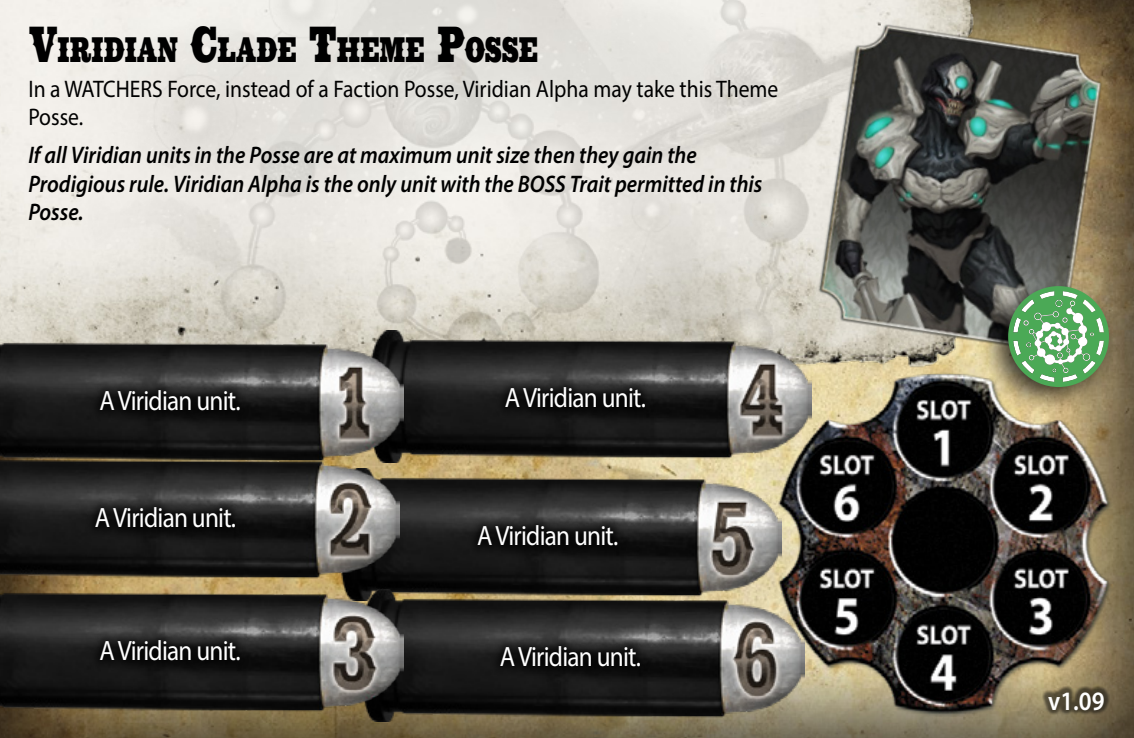
<style>
.page{position:relative;width:1134px;height:738px;background:#fff}
.page>*{position:absolute;margin:0;border:0;box-sizing:border-box;transform-origin:0 0}
.t1{font:35.2px "Cowboy Western";letter-spacing:-.045em;color:#000;scale:.71 1}
.t2{font:28px "Myriad Pro";letter-spacing:-.03em;color:#fff;scale:.9 1}
.t3{font:600 26.8px "Myriad Pro";color:#fff;scale:.9 1}
.t4{font:italic 600 24px/28.8px "Myriad Pro";color:#000;scale:.9 1}
.t5{font:24px/28.8px "Myriad Pro";color:#000;scale:.9 1}
.s1{font-size:50.4px}
</style>
<div class="page">
<img style="left:0;top:0;width:1134px;height:737px">
<img style="left:762px;top:460px;width:366px;height:271px">
<img style="left:812px;top:0;width:317px;height:460px">
<img style="left:0;top:0;width:800px;height:333px">
<img style="left:800px;top:0;width:322px;height:377px">
<div style="left:1042px;top:685px;width:68px;height:29px;background:#000;opacity:.5"></div>
<div style="left:978px;top:273px;width:143px;height:143px;background:#000;opacity:.75"></div>
<svg style="left:1008px;top:286px;width:101px;height:101px;background:#78ab77"></svg>
<img style="left:371px;top:331px;width:441px;height:131px">
<div style="left:495px;top:377px;width:160px;height:40px;background:#000;opacity:.75"></div>
<img style="left:340px;top:468px;width:441px;height:121px">
<div style="left:467px;top:515px;width:160px;height:40px;background:#000;opacity:.75"></div>
<img style="left:363px;top:589px;width:441px;height:132px">
<div style="left:490px;top:635px;width:159px;height:41px;background:#000;opacity:.75"></div>
<img style="left:0;top:583px;width:404px;height:132px">
<div style="left:89px;top:630px;width:160px;height:40px;background:#000;opacity:.75"></div>
<img style="left:0;top:465px;width:399px;height:117px">
<div style="left:85px;top:497px;width:160px;height:40px;background:#000;opacity:.75"></div>
<img style="left:0;top:333px;width:404px;height:132px">
<div style="left:89px;top:380px;width:160px;height:40px;background:#000;opacity:.75"></div>
<h1 class="t1" style="left:28px;top:24px;width:720px"><span class="s1">V</span>IRIDIAN <span class="s1">C</span>LADE <span class="s1">T</span>HEME <span class="s1">P</span>OSSE</h1>
<p class="t5" style="left:28px;top:74px;width:835px">In a WATCHERS Force, instead of a Faction Posse, Viridian Alpha may take this Theme<br>Posse.</p>
<p class="t4" style="left:28px;top:139px;width:817px">If all Viridian units in the Posse are at maximum unit size then they gain the<br>Prodigious rule. Viridian Alpha is the only unit with the BOSS Trait permitted in this<br>Posse.</p>
<p class="t2" style="left:100px;top:383px;width:158px">A Viridian unit.</p>
<p class="t2" style="left:95px;top:500px;width:158px">A Viridian unit.</p>
<p class="t2" style="left:505px;top:380px;width:158px">A Viridian unit.</p>
<p class="t2" style="left:477px;top:518px;width:158px">A Viridian unit.</p>
<p class="t2" style="left:100px;top:633px;width:158px">A Viridian unit.</p>
<p class="t2" style="left:500px;top:638px;width:158px">A Viridian unit.</p>
<p class="t3" style="left:1048px;top:683px;width:64px">v1.09</p>
</div>
